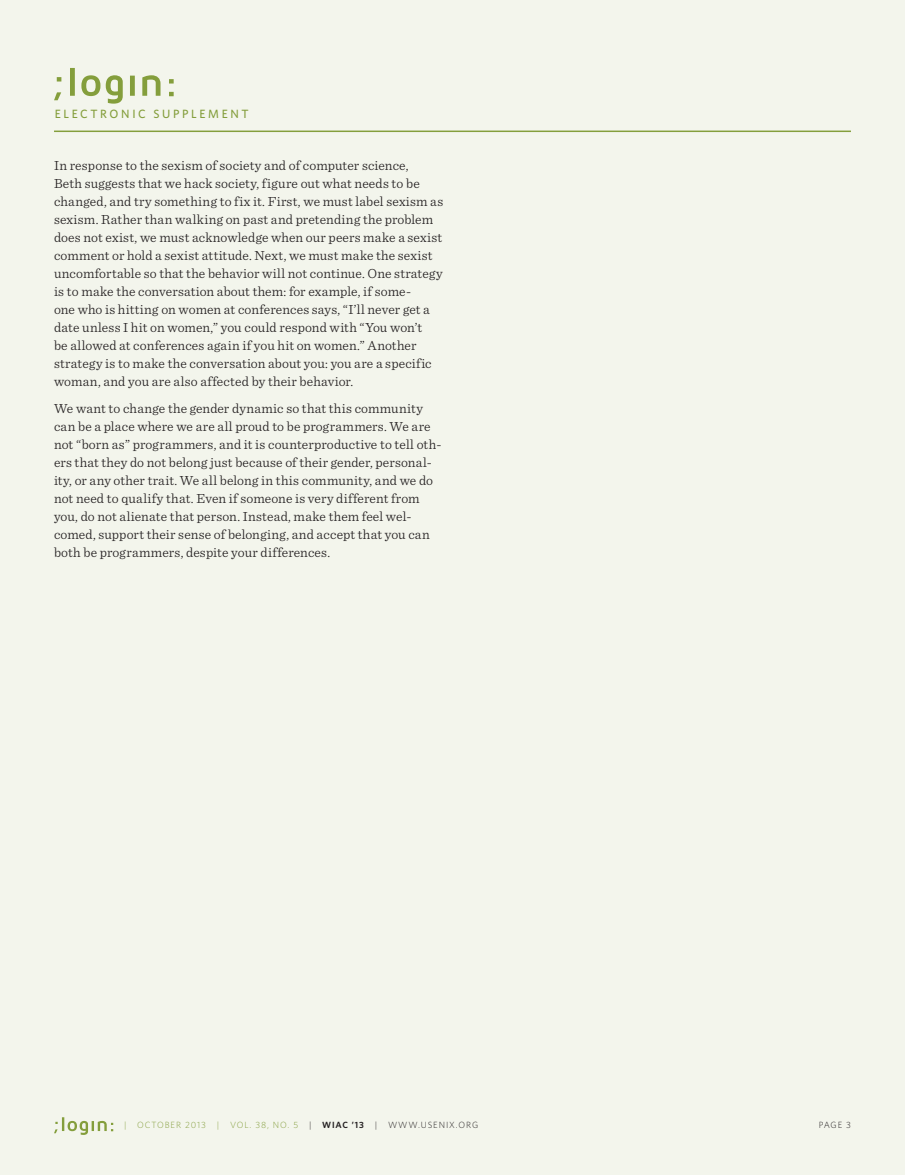
<style>
.page{position:relative;width:905px;height:1175px;background:#fff}
.page>*{position:absolute;margin:0;border:0;box-sizing:border-box;transform-origin:0 0}
.t1{font:300 13.8px/18px "Sentinel";letter-spacing:.01em;color:#231f20}
.t2{font:500 12px "Whitney";letter-spacing:.215em;color:#849e3c}
.t3{font:300 9px "Whitney";letter-spacing:.1em;color:#849e3c}
.t4{font:300 9px "Whitney";color:#231f20}
.s1{color:#231f20}
.s2{font-weight:600;color:#231f20}
</style>
<div class="page">
<div style="left:0;top:0;width:904px;height:1174px;background:#f3f5ec"></div>
<svg style="left:54px;top:68px;width:120px;height:36px"></svg>
<hr style="left:54px;top:130px;width:796px;height:2px;background:#849e3c">
<svg style="left:54px;top:1117px;width:59px;height:17px"></svg>
<p class="t2" style="left:55px;top:105px;width:195px">ELECTRONIC SUPPLEMENT</p>
<p class="t1" style="left:54px;top:156px;width:391px">In response to the sexism of society and of computer science,<br>Beth suggests that we hack society, figure out what needs to be changed, and try something to fix it. First, we must label sexism as sexism. Rather than walking on past and pretending the problem does not exist, we must acknowledge when our peers make a sexist comment or hold a sexist attitude. Next, we must make the sexist uncomfortable so that the behavior will not continue. One strategy is to make the conversation about them: for example, if some-<br>one who is hitting on women at conferences says, “I’ll never get a date unless I hit on women,” you could respond with “You won’t<br>be allowed at conferences again if you hit on women.” Another strategy is to make the conversation about you: you are a specific woman, and you are also affected by their behavior.</p>
<p class="t1" style="left:54px;top:398px;width:389px">We want to change the gender dynamic so that this community can be a place where we are all proud to be programmers. We are not “born as” programmers, and it is counterproductive to tell oth&shy;ers that they do not belong just because of their gender, personal&shy;ity, or any other trait. We all belong in this community, and we do not need to qualify that. Even if someone is very different from you, do not alienate that person. Instead, make them feel wel&shy;comed, support their sense of belonging, and accept that you can both be programmers, despite your differences.</p>
<p class="t3" style="left:124px;top:1119px;width:355px">| OCTOBER 2013 | VOL. 38, NO. 5 <span class="s1">|</span> <span class="s2">WiAC ’13</span> <span class="s1">| WWW.USEN IX.ORG</span></p>
<p class="t4" style="left:818px;top:1119px;width:34px">PAG E 3</p>
</div>
